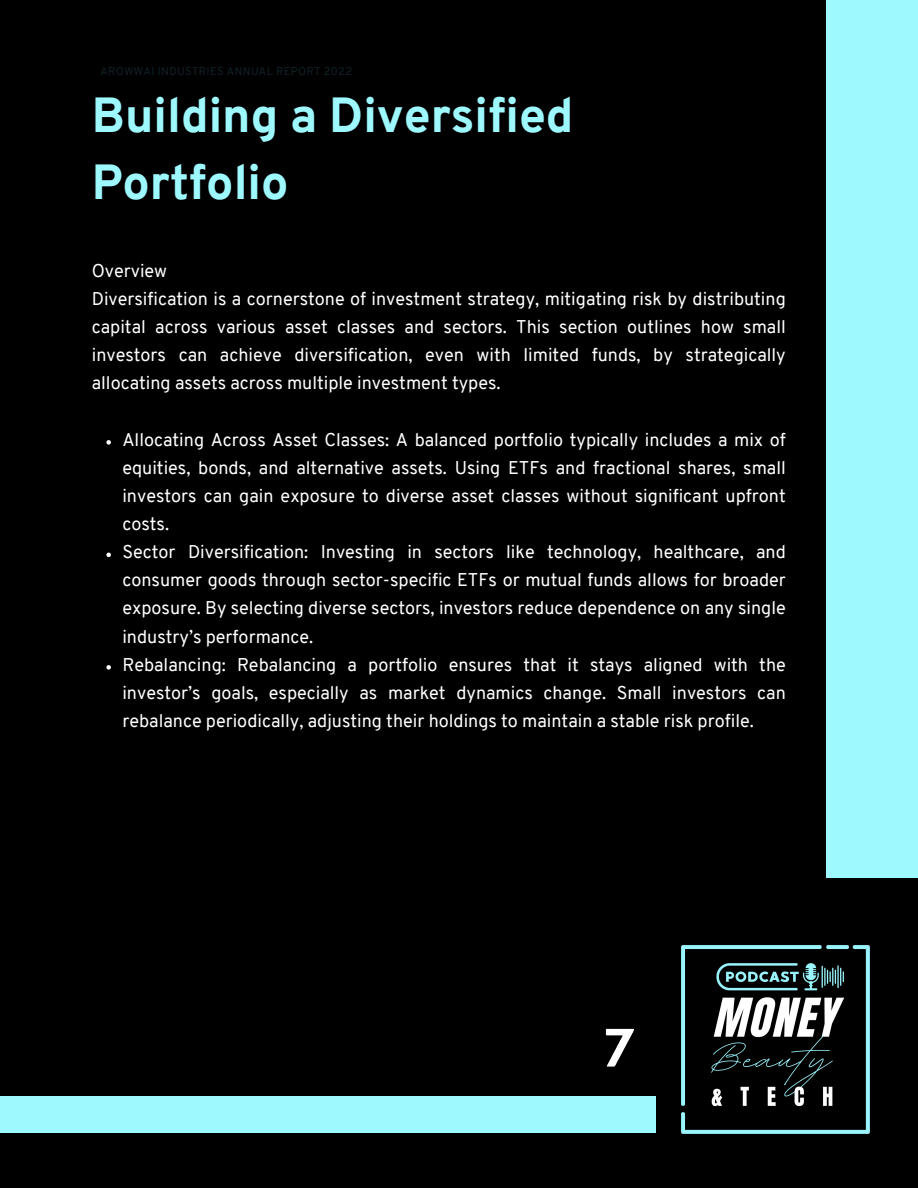
<style>
.page{position:relative;width:918px;height:1188px;background:#000}
.page>*{position:absolute;margin:0;border:0;box-sizing:border-box;transform-origin:0 0}
.t1{font:800 48px/66.9px "Overpass";color:#9ef9ff}
.t2{font:18px/28.2px "Overpass";color:#fff;text-align:justify}
.t3{font:11.1px "Overpass";letter-spacing:.03em;color:#102226}
</style>
<div class="page">
<svg style="left:106px;top:440px;width:5px;height:5px"></svg>
<svg style="left:106px;top:553px;width:5px;height:4px"></svg>
<svg style="left:106px;top:665px;width:5px;height:5px"></svg>
<div style="left:0;top:1096px;width:655px;height:37px;background:#9ef9ff"></div>
<div style="left:826px;top:0;width:92px;height:878px;background:#9ef9ff"></div>
<img style="left:681px;top:945px;width:189px;height:189px">
<img style="left:605px;top:1028px;width:29px;height:39px">
<p class="t3" style="left:100px;top:67px;width:253px">AROWWAI INDUSTRIES ANNUAL REPORT 2022</p>
<p class="t1" style="left:92px;top:87px;width:483px">Building a Diversified<br>Portfolio</p>
<h1 class="t2" style="left:92px;top:258px;width:696px;text-align:left">Overview<br>Diversification is a cornerstone of investment strategy, mitigating risk by distributing capital across various asset classes and sectors. This section outlines how small investors can achieve diversification, even with limited funds, by strategically allocating assets across multiple investment types.</h1>
<h2 class="t2" style="left:122px;top:427px;width:665px">Allocating Across Asset Classes: A balanced portfolio typically includes a mix of equities, bonds, and alternative assets. Using ETFs and fractional shares, small investors can gain exposure to diverse asset classes without significant upfront costs.</h2>
<p class="t2" style="left:122px;top:540px;width:665px">Sector Diversification: Investing in sectors like technology, healthcare, and consumer goods through sector-specific ETFs or mutual funds allows for broader exposure. By selecting diverse sectors, investors reduce dependence on any single industry’s performance.</p>
<p class="t2" style="left:122px;top:652px;width:665px">Rebalancing: Rebalancing a portfolio ensures that it stays aligned with the investor’s goals, especially as market dynamics change. Small investors can rebalance periodically, adjusting their holdings to maintain a stable risk profile.</p>
</div>
